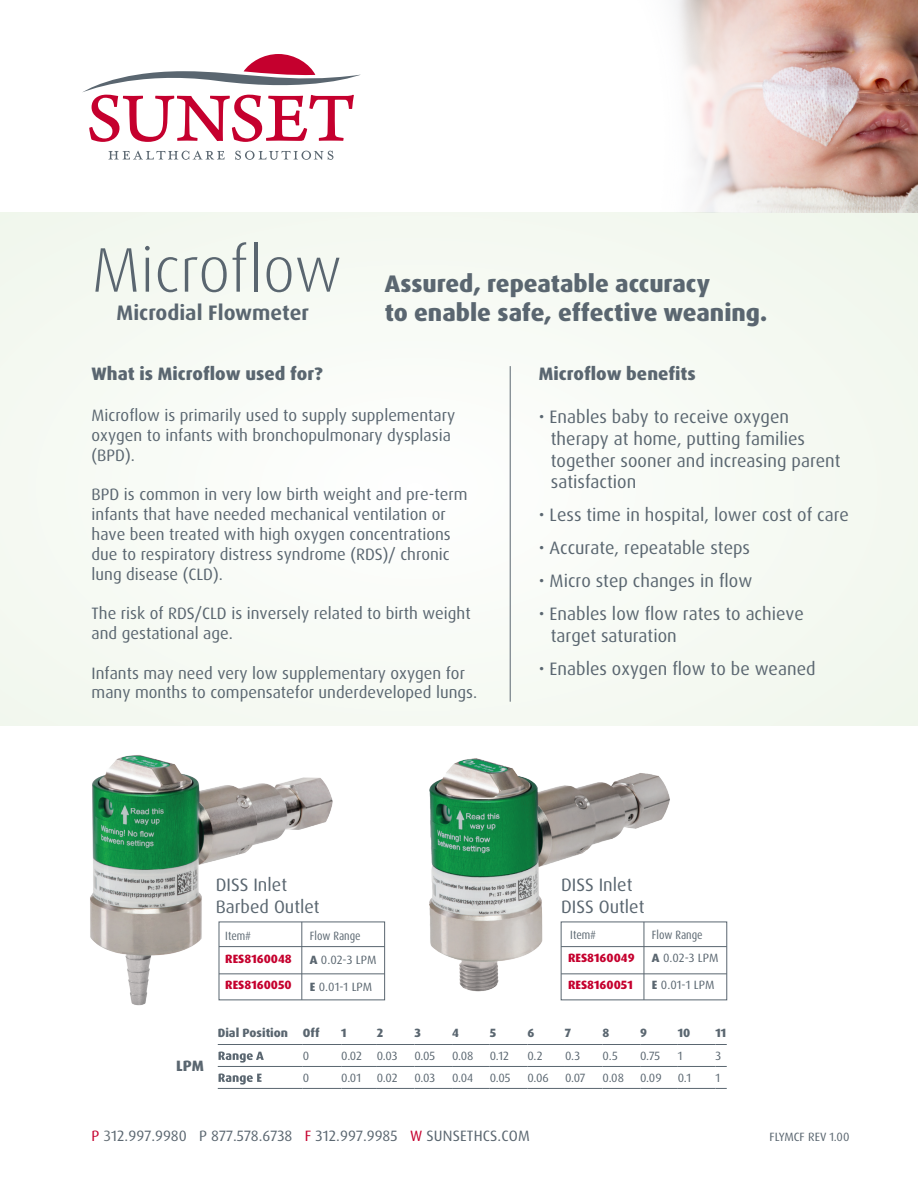
<style>
.page{position:relative;width:918px;height:1188px;background:#fff}
.page>*{position:absolute;margin:0;border:0;box-sizing:border-box;transform-origin:0 0}
.t1{font:300 63px "Dax OT";color:#5a6670}
.t2{font:800 24px/28.8px "Dax OT";color:#5a6670}
.t3{font:700 21px "Dax Pro";color:#5a6670}
.t4{font:18px/21.6px "Dax OT";color:#5a6670}
.t5{font:800 18px "Dax OT";color:#5a6670}
.t6{font:16.5px/19.8px "Dax OT";color:#5a6670}
.t7{font:15px "Dax Pro";letter-spacing:.005em;color:#5a6670}
.t8{font:800 15px "Dax Pro";color:#5a6670}
.t9{font:12px "Dax OT";color:#5a6670}
.t10{font:800 12px/26.1px "Dax OT";color:#c5002e}
.t11{font:condensed 12px "Dax OT";color:#5a6670}
.t12{font:800 12px "Dax OT";color:#5a6670}
.s1{font-weight:800}
.s2{color:#c5002e}
.s3{color:#6a747b}
</style>
<div class="page">
<div style="left:0;top:212px;width:918px;height:513px;background:#f6faf3"></div>
<svg style="left:108px;top:151px;width:117px;height:9px"></svg>
<svg style="left:235px;top:151px;width:98px;height:9px"></svg>
<svg style="left:82px;top:54px;width:279px;height:88px"></svg>
<img style="left:90px;top:755px;width:250px;height:251px">
<img style="left:429px;top:758px;width:248px;height:239px">
<hr style="left:219px;top:946px;width:166px;height:1px;background:#5a6670">
<hr style="left:219px;top:973px;width:166px;height:1px;background:#5a6670">
<hr style="left:301px;top:922px;width:1px;height:78px;background:#5a6670">
<hr style="left:561px;top:946px;width:166px;height:1px;background:#5a6670">
<hr style="left:561px;top:973px;width:166px;height:1px;background:#5a6670">
<hr style="left:644px;top:922px;width:1px;height:78px;background:#5a6670">
<hr style="left:510px;top:366px;width:1px;height:336px;background:#5a6670">
<hr style="left:218px;top:1044px;width:85px;height:1px;background:#5a6670">
<hr style="left:303px;top:1044px;width:38px;height:1px;background:#5a6670">
<hr style="left:341px;top:1044px;width:36px;height:1px;background:#5a6670">
<hr style="left:377px;top:1044px;width:38px;height:1px;background:#5a6670">
<hr style="left:415px;top:1044px;width:37px;height:1px;background:#5a6670">
<hr style="left:452px;top:1044px;width:38px;height:1px;background:#5a6670">
<hr style="left:490px;top:1044px;width:37px;height:1px;background:#5a6670">
<hr style="left:527px;top:1044px;width:38px;height:1px;background:#5a6670">
<hr style="left:565px;top:1044px;width:38px;height:1px;background:#5a6670">
<hr style="left:603px;top:1044px;width:37px;height:1px;background:#5a6670">
<hr style="left:640px;top:1044px;width:38px;height:1px;background:#5a6670">
<hr style="left:678px;top:1044px;width:37px;height:1px;background:#5a6670">
<svg style="left:715px;top:1044px;width:12px;height:1px"></svg>
<hr style="left:218px;top:1066px;width:85px;height:1px;background:#5a6670">
<hr style="left:303px;top:1066px;width:38px;height:1px;background:#5a6670">
<hr style="left:341px;top:1066px;width:36px;height:1px;background:#5a6670">
<hr style="left:377px;top:1066px;width:38px;height:1px;background:#5a6670">
<hr style="left:415px;top:1066px;width:37px;height:1px;background:#5a6670">
<hr style="left:452px;top:1066px;width:38px;height:1px;background:#5a6670">
<hr style="left:490px;top:1066px;width:37px;height:1px;background:#5a6670">
<hr style="left:527px;top:1066px;width:38px;height:1px;background:#5a6670">
<hr style="left:565px;top:1066px;width:38px;height:1px;background:#5a6670">
<hr style="left:603px;top:1066px;width:37px;height:1px;background:#5a6670">
<hr style="left:640px;top:1066px;width:38px;height:1px;background:#5a6670">
<hr style="left:678px;top:1066px;width:37px;height:1px;background:#5a6670">
<svg style="left:715px;top:1066px;width:12px;height:1px"></svg>
<hr style="left:218px;top:1088px;width:85px;height:1px;background:#5a6670">
<hr style="left:303px;top:1088px;width:38px;height:1px;background:#5a6670">
<hr style="left:341px;top:1088px;width:36px;height:1px;background:#5a6670">
<hr style="left:377px;top:1088px;width:38px;height:1px;background:#5a6670">
<hr style="left:415px;top:1088px;width:37px;height:1px;background:#5a6670">
<hr style="left:452px;top:1088px;width:38px;height:1px;background:#5a6670">
<hr style="left:490px;top:1088px;width:37px;height:1px;background:#5a6670">
<hr style="left:527px;top:1088px;width:38px;height:1px;background:#5a6670">
<hr style="left:565px;top:1088px;width:38px;height:1px;background:#5a6670">
<hr style="left:603px;top:1088px;width:37px;height:1px;background:#5a6670">
<hr style="left:640px;top:1088px;width:38px;height:1px;background:#5a6670">
<hr style="left:678px;top:1088px;width:37px;height:1px;background:#5a6670">
<svg style="left:715px;top:1088px;width:12px;height:1px"></svg>
<svg style="left:219px;top:1052px;width:45px;height:11px"></svg>
<svg style="left:219px;top:1073px;width:43px;height:12px"></svg>
<img style="left:674px;top:0;width:244px;height:212px">
<h1 class="t1" style="left:92px;top:230px;width:252px">Microflow</h1>
<p class="t3" style="left:117px;top:299px;width:194px">Microdial Flowmeter</p>
<h2 class="t2" style="left:385px;top:270px;width:384px">Assured, repeatable accuracy<br>to enable safe, effective weaning.</h2>
<p class="t5" style="left:92px;top:362px;width:233px">What is Microflow used for?</p>
<p class="t6" style="left:92px;top:406px;width:365px">Microflow is primarily used to supply supplementary oxygen to infants with bronchopulmonary dysplasia (BPD).</p>
<p class="t6" style="left:92px;top:485px;width:378px">BPD is common in very low birth weight and pre-term infants that have needed mechanical ventilation or have been treated with high oxygen concentrations due to respiratory distress syndrome (RDS)/ chronic lung disease (CLD).</p>
<p class="t6" style="left:92px;top:604px;width:381px">The risk of RDS/CLD is inversely related to birth weight and gestational age.</p>
<p class="t6" style="left:92px;top:663px;width:387px">Infants may need very low supplementary oxygen for many months to compensatefor underdeveloped lungs.</p>
<p class="t5" style="left:539px;top:362px;width:158px">Microflow benefits</p>
<p class="t4" style="left:551px;top:407px;width:291px;text-indent:-12px">• Enables baby to receive oxygen therapy at home, putting families together sooner and increasing parent satisfaction</p>
<p class="t4" style="left:539px;top:504px;width:312px">• Less time in hospital, lower cost of care</p>
<p class="t4" style="left:539px;top:537px;width:213px">• Accurate, repeatable steps</p>
<p class="t4" style="left:539px;top:570px;width:215px">• Micro step changes in flow</p>
<p class="t4" style="left:551px;top:603px;width:254px;text-indent:-12px">• Enables low flow rates to achieve target saturation</p>
<p class="t4" style="left:539px;top:658px;width:278px">• Enables oxygen flow to be weaned</p>
<p class="t4" style="left:216px;top:874px;width:105px">DISS Inlet<br>Barbed Outlet</p>
<p class="t4" style="left:561px;top:874px;width:85px">DISS Inlet<br>DISS Outlet</p>
<p class="t8" style="left:176px;top:1056px;width:29px">LPM</p>
<p class="t11" style="left:225px;top:928px;width:27px">Item#</p>
<p class="t11" style="left:310px;top:928px;width:52px">Flow Range</p>
<p class="t11" style="left:570px;top:928px;width:27px">Item#</p>
<p class="t11" style="left:652px;top:928px;width:52px">Flow Range</p>
<p class="t10" style="left:225px;top:946px;width:68px">RES8160048<br>RES8160050</p>
<p class="t9" style="left:310px;top:952px;width:68px"><span class="s1">A</span> 0.02-3 LPM</p>
<p class="t9" style="left:310px;top:979px;width:64px"><span class="s1">E</span> 0.01-1 LPM</p>
<p class="t10" style="left:568px;top:945px;width:68px">RES8160049<br>RES8160051</p>
<p class="t9" style="left:652px;top:950px;width:68px"><span class="s1">A</span> 0.02-3 LPM</p>
<p class="t9" style="left:652px;top:977px;width:64px"><span class="s1">E</span> 0.01-1 LPM</p>
<p class="t12" style="left:218px;top:1025px;width:103px">Dial Position Off</p>
<p class="t12" style="left:341px;top:1025px;width:7px">1</p>
<p class="t12" style="left:377px;top:1025px;width:8px">2</p>
<p class="t12" style="left:415px;top:1025px;width:8px">3</p>
<p class="t12" style="left:452px;top:1025px;width:8px">4</p>
<p class="t12" style="left:490px;top:1025px;width:8px">5</p>
<p class="t12" style="left:527px;top:1025px;width:8px">6</p>
<p class="t12" style="left:565px;top:1025px;width:8px">7</p>
<p class="t12" style="left:603px;top:1025px;width:8px">8</p>
<p class="t12" style="left:640px;top:1025px;width:8px">9</p>
<p class="t12" style="left:678px;top:1025px;width:14px">10</p>
<p class="t12" style="left:715px;top:1025px;width:12px">11</p>
<p class="t9" style="left:303px;top:1048px;width:8px">0</p>
<p class="t9" style="left:341px;top:1048px;width:58px">0.02 0.03</p>
<p class="t9" style="left:415px;top:1048px;width:22px">0.05</p>
<p class="t9" style="left:452px;top:1048px;width:23px">0.08</p>
<p class="t9" style="left:490px;top:1048px;width:21px">0.12</p>
<p class="t9" style="left:527px;top:1048px;width:17px">0.2</p>
<p class="t9" style="left:565px;top:1048px;width:17px">0.3</p>
<p class="t9" style="left:603px;top:1048px;width:17px">0.5</p>
<p class="t9" style="left:640px;top:1048px;width:22px">0.75</p>
<p class="t9" style="left:678px;top:1048px;width:6px">1</p>
<p class="t9" style="left:715px;top:1048px;width:7px">3</p>
<p class="t9" style="left:303px;top:1070px;width:8px">0</p>
<p class="t9" style="left:341px;top:1070px;width:21px">0.01</p>
<p class="t9" style="left:377px;top:1070px;width:22px">0.02</p>
<p class="t9" style="left:415px;top:1070px;width:22px">0.03</p>
<p class="t9" style="left:452px;top:1070px;width:23px">0.04</p>
<p class="t9" style="left:490px;top:1070px;width:22px">0.05</p>
<p class="t9" style="left:527px;top:1070px;width:23px">0.06</p>
<p class="t9" style="left:565px;top:1070px;width:22px">0.07</p>
<p class="t9" style="left:603px;top:1070px;width:23px">0.08</p>
<p class="t9" style="left:640px;top:1070px;width:23px">0.09</p>
<p class="t9" style="left:678px;top:1070px;width:15px">0.1</p>
<p class="t9" style="left:716px;top:1070px;width:6px">1</p>
<p class="t7" style="left:92px;top:1126px;width:440px"><span class="s2">P</span> <span class="s3">3</span>12.997.9980 P 877.578.6738 <span class="s2">F</span> 312.997.9985 <span class="s2">W</span> SUNSETHCS.COM</p>
<p class="t9" style="left:770px;top:1129px;width:81px">FLYMCF REV 1.00</p>
</div>
